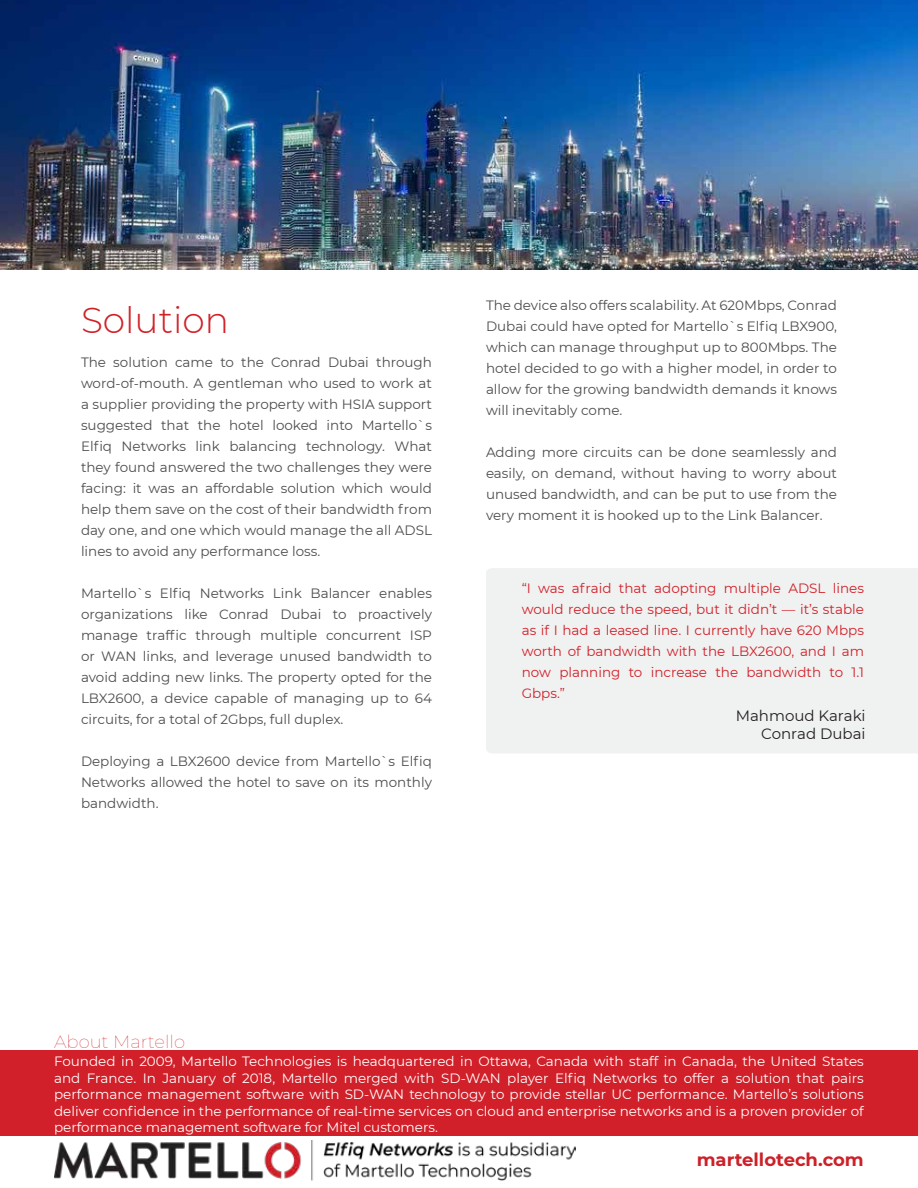
<style>
.page{position:relative;width:918px;height:1188px;background:#fff}
.page>*{position:absolute;margin:0;border:0;box-sizing:border-box;transform-origin:0 0}
.t1{font:300 36px "Montserrat";color:#d12127}
.t2{font:700 18px "Montserrat";color:#cc2129}
.t3{font:100 18px "Montserrat";color:#d12029}
.t4{font:15px/18px "Montserrat";color:#221f20;text-align:right}
.t5{font:13.5px/21px "Montserrat";color:#4d4d4d;text-align:justify}
.t6{font:13.5px/16.5px "Montserrat";color:#fff;text-align:justify}
.t7{font:13.5px/21px "Montserrat";color:#d12029;text-align:justify}
</style>
<div class="page">
<img style="left:0;top:0;width:918px;height:270px">
<div style="left:486px;top:568px;width:432px;height:185px;background:#f0f1f1"></div>
<div style="left:0;top:1050px;width:918px;height:86px;background:#d12029"></div>
<img style="left:54px;top:1140px;width:521px;height:41px">
<h1 class="t1" style="left:81px;top:296px;width:149px">Solution</h1>
<p class="t5" style="left:81px;top:352px;width:352px">The solution came to the Conrad Dubai through word-of-mouth. A gentleman who used to work at a supplier providing the property with HSIA support suggested that the hotel looked into Martello`s Elfiq Networks link balancing technology. What they found answered the two challenges they were facing: it was an affordable solution which would help them save on the cost of their bandwidth from day one, and one which would manage the all ADSL lines to avoid any performance loss.</p>
<p class="t5" style="left:81px;top:583px;width:353px">Martello`s Elfiq Networks Link Balancer enables organizations like Conrad Dubai to proactively manage traffic through multiple concurrent ISP or WAN links, and leverage unused bandwidth to avoid adding new links. The property opted for the LBX2600, a device capable of managing up to 64 circuits, for a total of 2Gbps, full duplex.</p>
<p class="t5" style="left:81px;top:751px;width:353px">Deploying a LBX2600 device from Martello`s Elfiq Networks allowed the hotel to save on its monthly bandwidth.</p>
<p class="t5" style="left:486px;top:294px;width:352px">The device also offers scalability. At 620Mbps, Conrad Dubai could have opted for Martello`s Elfiq LBX900, which can manage throughput up to 800Mbps. The hotel decided to go with a higher model, in order to allow for the growing bandwidth demands it knows will inevitably come.</p>
<p class="t5" style="left:486px;top:441px;width:353px">Adding more circuits can be done seamlessly and easily, on demand, without having to worry about unused bandwidth, and can be put to use from the very moment it is hooked up to the Link Balancer.</p>
<p class="t7" style="left:522px;top:577px;width:344px">“I was afraid that adopting multiple ADSL lines would reduce the speed, but it didn’t — it’s stable as if I had a leased line. I currently have 620 Mbps worth of bandwidth with the LBX2600, and I am now planning to increase the bandwidth to 1.1<br>Gbps.”</p>
<p class="t4" style="left:736px;top:706px;width:131px">Mahmoud Karaki<br>Conrad Dubai</p>
<h2 class="t3" style="left:54px;top:1029px;width:132px">About Martello</h2>
<p class="t6" style="left:54px;top:1053px;width:811px">Founded in 2009, Martello Technologies is headquartered in Ottawa, Canada with staff in Canada, the United States and France. In January of 2018, Martello merged with SD-WAN player Elfiq Networks to offer a solution that pairs performance management software with SD-WAN technology to provide stellar UC performance. Martello’s solutions deliver confidence in the performance of real-time services on cloud and enterprise networks and is a proven provider of performance management software for Mitel customers.</p>
<h2 class="t2" style="left:697px;top:1147px;width:169px">martellotech.com</h2>
</div>
